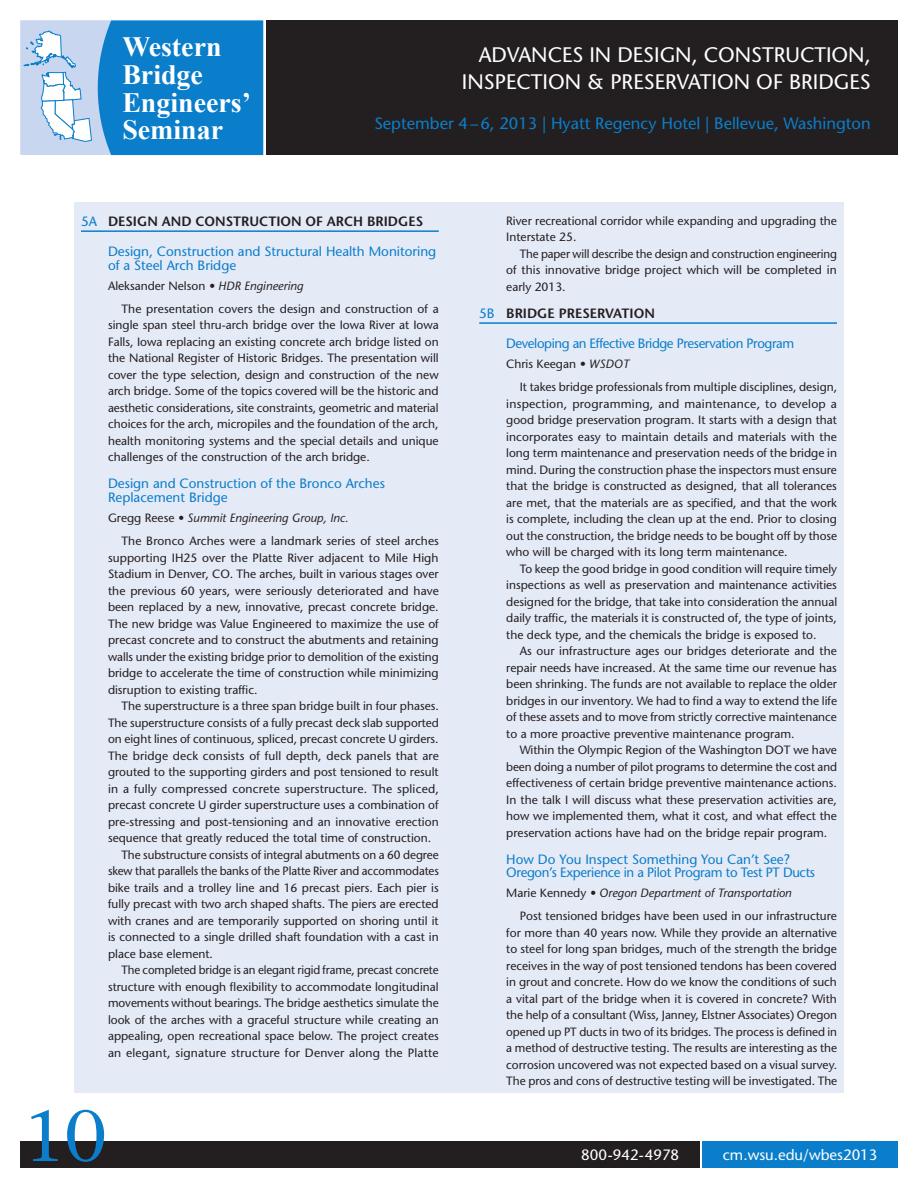
<style>
.page{position:relative;width:918px;height:1188px;background:#fff}
.page>*{position:absolute;margin:0;border:0;box-sizing:border-box;transform-origin:0 0}
.t1{font:500 72px "Stone Serif Std";color:#0a7eca}
.t2{font:700 27.9px/27.8px "Times New Roman";color:#fff}
.t3{font:500 21px/27px "Stone Sans Std";color:#fff;text-align:right}
.t4{font:500 16.5px "Stone Sans Std";color:#0a7eca}
.t5{font:500 15px "Stone Sans Std";color:#fff}
.t6{font:500 13.5px/13.5px "Stone Sans Std";color:#0a7eca}
.t7{font:500 13.5px/13.5px "Stone Sans Std";letter-spacing:-.025em;color:#0a7eca}
.Track{font:600 13.5px "Stone Sans Std";color:#231f20}
.t8{font:500 13.5px "Stone Sans Std";letter-spacing:-.03em;color:#0a7eca}
.Abstract{font:500 12px/16.5px "Stone Sans Std";color:#231f20;text-align:justify}
.Abstract-2{font:500 12px/16.5px "Stone Sans Std";color:#231f20;text-align:justify;scale:.96 1}
.Presenter{font:italic 500 12px "Stone Sans Std";color:#231f20}
.Presenter-2{font:500 12px "Stone Sans Std";color:#231f20}
.s1{font-weight:500;color:#0a7eca}
.s2{font-style:italic}
.s3{font-style:normal}
</style>
<div class="page">
<svg style="left:20px;top:20px;width:244px;height:136px;background:#4d9ed7"></svg>
<div style="left:266px;top:20px;width:632px;height:135px;background:#231f20"></div>
<div style="left:703px;top:1141px;width:195px;height:27px;background:#0a7eca"></div>
<div style="left:20px;top:1141px;width:680px;height:27px;background:#231f20"></div>
<div style="left:74px;top:202px;width:770px;height:892px;background:#e5eaf7"></div>
<hr style="left:81px;top:230px;width:358px;height:2px;background:#0a7eca">
<hr style="left:479px;top:322px;width:358px;height:2px;background:#0a7eca">
<h2 class="t2" style="left:122px;top:32px;width:130px">Western<br>Bridge<br>Engineers’<br>Seminar</h2>
<h3 class="t3" style="left:462px;top:42px;width:410px">ADVANCES IN DESIGN, CONSTRUCTION,<br>INSPECTION &amp; PRESERVATION OF BRIDGES</h3>
<h3 class="t4" style="left:374px;top:113px;width:498px">September 4–6, 2013 | Hyatt Regency Hotel | Bellevue, Washington</h3>
<p class="Track" style="left:81px;top:213px;width:344px"><span class="s1">5A</span> DESIGN AND CONSTRUCTION OF ARCH BRIDGES</p>
<p class="t6" style="left:108px;top:245px;width:330px">Design, Construction and Structural Health Monitoring of a Steel Arch Bridge</p>
<p class="Presenter-2" style="left:108px;top:278px;width:197px">Aleksander Nelson <span class="s2">• HDR Engineering</span></p>
<p class="Abstract" style="left:108px;top:301px;width:332px;text-indent:14px">The presentation covers the design and construction of a single span steel thru-arch bridge over the Iowa River at Iowa Falls, Iowa replacing an existing concrete arch bridge listed on the National Register of Historic Bridges. The presentation will cover the type selection, design and construction of the new arch bridge. Some of the topics covered will be the historic and aesthetic considerations, site constraints, geometric and material choices for the arch, micropiles and the foundation of the arch, health monitoring systems and the special details and unique challenges of the construction of the arch bridge.</p>
<p class="t6" style="left:108px;top:477px;width:278px">Design and Construction of the Bronco Arches<br>Replacement Bridge</p>
<p class="Presenter" style="left:108px;top:510px;width:242px"><span class="s3">Gregg Reese</span> • Summit Engineering Group, Inc.</p>
<p class="Abstract" style="left:108px;top:533px;width:332px;text-indent:14px">The Bronco Arches were a landmark series of steel arches supporting IH25 over the Platte River adjacent to Mile High Stadium in Denver, CO. The arches, built in various stages over the previous 60 years, were seriously deteriorated and have been replaced by a new, innovative, precast concrete bridge.<br>The new bridge was Value Engineered to maximize the use of precast concrete and to construct the abutments and retaining walls under the existing bridge prior to demolition of the existing bridge to accelerate the time of construction while minimizing disruption to existing traffic.</p>
<p class="Abstract" style="left:108px;top:698px;width:332px;text-indent:14px">The superstructure is a three span bridge built in four phases.<br>The superstructure consists of a fully precast deck slab supported on eight lines of continuous, spliced, precast concrete U girders.<br>The bridge deck consists of full depth, deck panels that are grouted to the supporting girders and post tensioned to result in a fully compressed concrete superstructure. The spliced, precast concrete U girder superstructure uses a combination of pre-stressing and post-tensioning and an innovative erection sequence that greatly reduced the total time of construction.</p>
<p class="Abstract" style="left:108px;top:846px;width:332px;text-indent:14px">The substructure consists of integral abutments on a 60 degree skew that parallels the banks of the Platte River and accommodates bike trails and a trolley line and 16 precast piers. Each pier is fully precast with two arch shaped shafts. The piers are erected with cranes and are temporarily supported on shoring until it is connected to a single drilled shaft foundation with a cast in place base element.</p>
<p class="Abstract-2" style="left:108px;top:962px;width:346px;text-indent:14px">The completed bridge is an elegant rigid frame, precast concrete structure with enough flexibility to accommodate longitudinal movements without bearings. The bridge aesthetics simulate the look of the arches with a graceful structure while creating an appealing, open recreational space below. The project creates an elegant, signature structure for Denver along the Platte</p>
<h1 class="t1" style="left:24px;top:1093px;width:84px">10</h1>
<p class="Abstract" style="left:506px;top:212px;width:332px">River recreational corridor while expanding and upgrading the<br>Interstate 25.</p>
<p class="Abstract" style="left:506px;top:245px;width:332px;text-indent:14px">The paper will describe the design and construction engineering of this innovative bridge project which will be completed in early 2013.</p>
<p class="Track" style="left:479px;top:305px;width:177px"><span class="s1">5B</span> BRIDGE PRESERVATION</p>
<p class="t8" style="left:506px;top:335px;width:290px">Developing an Effective Bridge Preservation Program</p>
<p class="Presenter-2" style="left:506px;top:357px;width:124px">Chris Keegan <span class="s2">• WSDOT</span></p>
<p class="Abstract" style="left:506px;top:379px;width:333px;text-indent:14px">It takes bridge professionals from multiple disciplines, design, inspection, programming, and maintenance, to develop a good bridge preservation program. It starts with a design that incorporates easy to maintain details and materials with the long term maintenance and preservation needs of the bridge in mind. During the construction phase the inspectors must ensure that the bridge is constructed as designed, that all tolerances are met, that the materials are as specified, and that the work is complete, including the clean up at the end. Prior to closing out the construction, the bridge needs to be bought off by those who will be charged with its long term maintenance.</p>
<p class="Abstract" style="left:506px;top:560px;width:332px;text-indent:14px">To keep the good bridge in good condition will require timely inspections as well as preservation and maintenance activities designed for the bridge, that take into consideration the annual daily traffic, the materials it is constructed of, the type of joints, the deck type, and the chemicals the bridge is exposed to.</p>
<p class="Abstract" style="left:506px;top:643px;width:332px;text-indent:14px">As our infrastructure ages our bridges deteriorate and the repair needs have increased. At the same time our revenue has been shrinking. The funds are not available to replace the older bridges in our inventory. We had to find a way to extend the life of these assets and to move from strictly corrective maintenance to a more proactive preventive maintenance program.</p>
<p class="Abstract" style="left:506px;top:742px;width:332px;text-indent:14px">Within the Olympic Region of the Washington DOT we have been doing a number of pilot programs to determine the cost and effectiveness of certain bridge preventive maintenance actions.<br>In the talk I will discuss what these preservation activities are, how we implemented them, what it cost, and what effect the preservation actions have had on the bridge repair program.</p>
<p class="t7" style="left:506px;top:852px;width:310px">How Do You Inspect Something You Can’t See?<br>Oregon’s Experience in a Pilot Program to Test PT Ducts</p>
<p class="Presenter" style="left:506px;top:886px;width:287px"><span class="s3">Marie Kennedy</span> • Oregon Department of Transportation</p>
<p class="Abstract" style="left:506px;top:908px;width:333px;text-indent:14px">Post tensioned bridges have been used in our infrastructure for more than 40 years now. While they provide an alternative to steel for long span bridges, much of the strength the bridge receives in the way of post tensioned tendons has been covered in grout and concrete. How do we know the conditions of such a vital part of the bridge when it is covered in concrete? With the help of a consultant (Wiss, Janney, Elstner Associates) Oregon opened up PT ducts in two of its bridges. The process is defined in a method of destructive testing. The results are interesting as the corrosion uncovered was not expected based on a visual survey.<br>The pros and cons of destructive testing will be investigated. The</p>
<p class="t5" style="left:581px;top:1146px;width:99px">800-942-4978</p>
<p class="t5" style="left:723px;top:1146px;width:156px">cm.wsu.edu/wbes2013</p>
</div>
